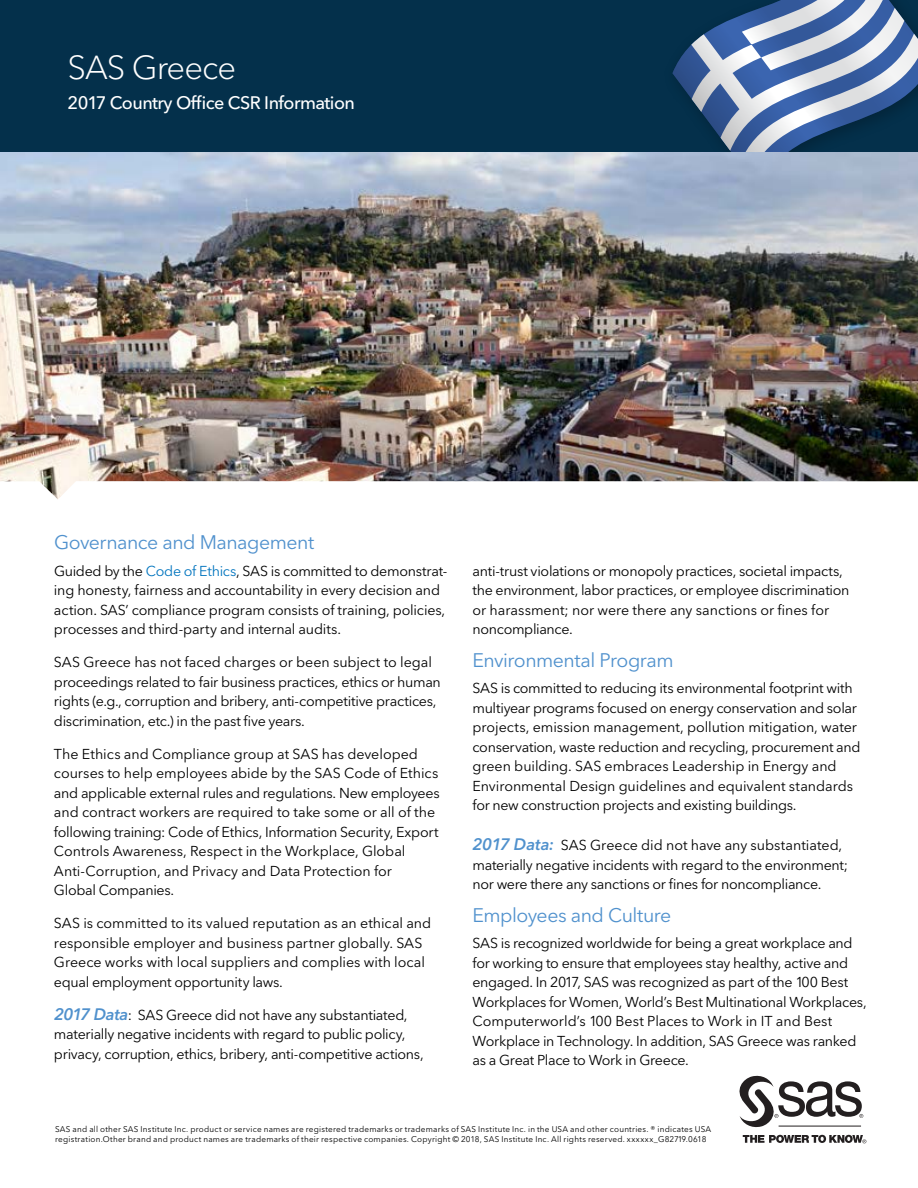
<style>
.page{position:relative;width:918px;height:1188px;background:#fff}
.page>*{position:absolute;margin:0;border:0;box-sizing:border-box;transform-origin:0 0}
.t1{font:300 33px "Avenir Next W1 G";letter-spacing:-.03em;color:#fff}
.t2{font:19.5px "Avenir Next W1 G";letter-spacing:-.025em;color:#5091cd}
.t3{font:500 18px "Avenir Next W1 G";letter-spacing:-.03em;color:#fff}
.t4{font:14.25px/19.5px "Avenir Next W1 G";letter-spacing:-.015em;color:#000}
.t5{font:8.25px/9.9px "Avenir Next W1 G";letter-spacing:.025em;color:#000}
.s1{color:#0074be}
.s2{font-weight:600;font-style:italic;font-size:16.5px;color:#5091cd}
</style>
<div class="page">
<img style="left:0;top:152px;width:918px;height:348px">
<div style="left:0;top:0;width:918px;height:152px;background:#04304b"></div>
<svg style="left:672px;top:0;width:246px;height:152px"></svg>
<svg style="left:743px;top:1135px;width:123px;height:8px"></svg>
<svg style="left:740px;top:1076px;width:123px;height:52px"></svg>
<hr style="left:779px;top:1126px;width:82px;height:1px;background:#231f20">
<h1 class="t1" style="left:68px;top:48px;width:170px">SAS Greece</h1>
<p class="t3" style="left:68px;top:91px;width:289px">2017 Country Office CSR Information</p>
<h2 class="t2" style="left:54px;top:531px;width:262px">Governance and Management</h2>
<p class="t4" style="left:54px;top:561px;width:395px">Guided by the <span class="s1">Code of Ethics</span>, SAS is committed to demonstrat&shy;ing honesty, fairness and accountability in every decision and action. SAS’ compliance program consists of training, policies, processes and third-party and internal audits.</p>
<p class="t4" style="left:54px;top:652px;width:388px">SAS Greece has not faced charges or been subject to legal proceedings related to fair business practices, ethics or human rights (e.g., corruption and bribery, anti-competitive practices, discrimination, etc.) in the past five years.</p>
<p class="t4" style="left:54px;top:744px;width:387px">The Ethics and Compliance group at SAS has developed courses to help employees abide by the SAS Code of Ethics and applicable external rules and regulations. New employees and contract workers are required to take some or all of the following training: Code of Ethics, Information Security, Export Controls Awareness, Respect in the Workplace, Global Anti-Corruption, and Privacy and Data Protection for<br>Global Companies.</p>
<p class="t4" style="left:54px;top:913px;width:379px">SAS is committed to its valued reputation as an ethical and responsible employer and business partner globally. SAS Greece works with local suppliers and complies with local equal employment opportunity laws.</p>
<p class="t4" style="left:54px;top:1005px;width:371px"><span class="s2">2017 Data</span>: SAS Greece did not have any substantiated, materially negative incidents with regard to public policy, privacy, corruption, ethics, bribery, anti-competitive actions,</p>
<p class="t4" style="left:472px;top:561px;width:379px">anti-trust violations or monopoly practices, societal impacts, the environment, labor practices, or employee discrimination or harassment; nor were there any sanctions or fines for noncompliance.</p>
<h2 class="t2" style="left:472px;top:649px;width:203px">Environmental Program</h2>
<p class="t4" style="left:472px;top:679px;width:390px">SAS is committed to reducing its environmental footprint with multiyear programs focused on energy conservation and solar projects, emission management, pollution mitigation, water conservation, waste reduction and recycling, procurement and green building. SAS embraces Leadership in Energy and Environmental Design guidelines and equivalent standards for new construction projects and existing buildings.</p>
<p class="t4" style="left:472px;top:836px;width:377px"><span class="s2">2017 Data:</span> SAS Greece did not have any substantiated, materially negative incidents with regard to the environment; nor were there any sanctions or fines for noncompliance.</p>
<h2 class="t2" style="left:472px;top:904px;width:200px">Employees and Culture</h2>
<p class="t4" style="left:472px;top:934px;width:396px">SAS is recognized worldwide for being a great workplace and for working to ensure that employees stay healthy, active and engaged. In 2017, SAS was recognized as part of the 100 Best Workplaces for Women, World’s Best Multinational Workplaces, Computerworld’s 100 Best Places to Work in IT and Best Workplace in Technology. In addition, SAS Greece was ranked as a Great Place to Work in Greece.</p>
<p class="t5" style="left:55px;top:1125px;width:658px">SAS and all other SAS Institute Inc. product or service names are registered trademarks or trademarks of SAS Institute Inc. in the USA and other countries. ® indicates USA registration.Other brand and product names are trademarks of their respective companies. Copyright © 2018, SAS Institute Inc. All rights reserved. xxxxxx_G82719.0618</p>
</div>
